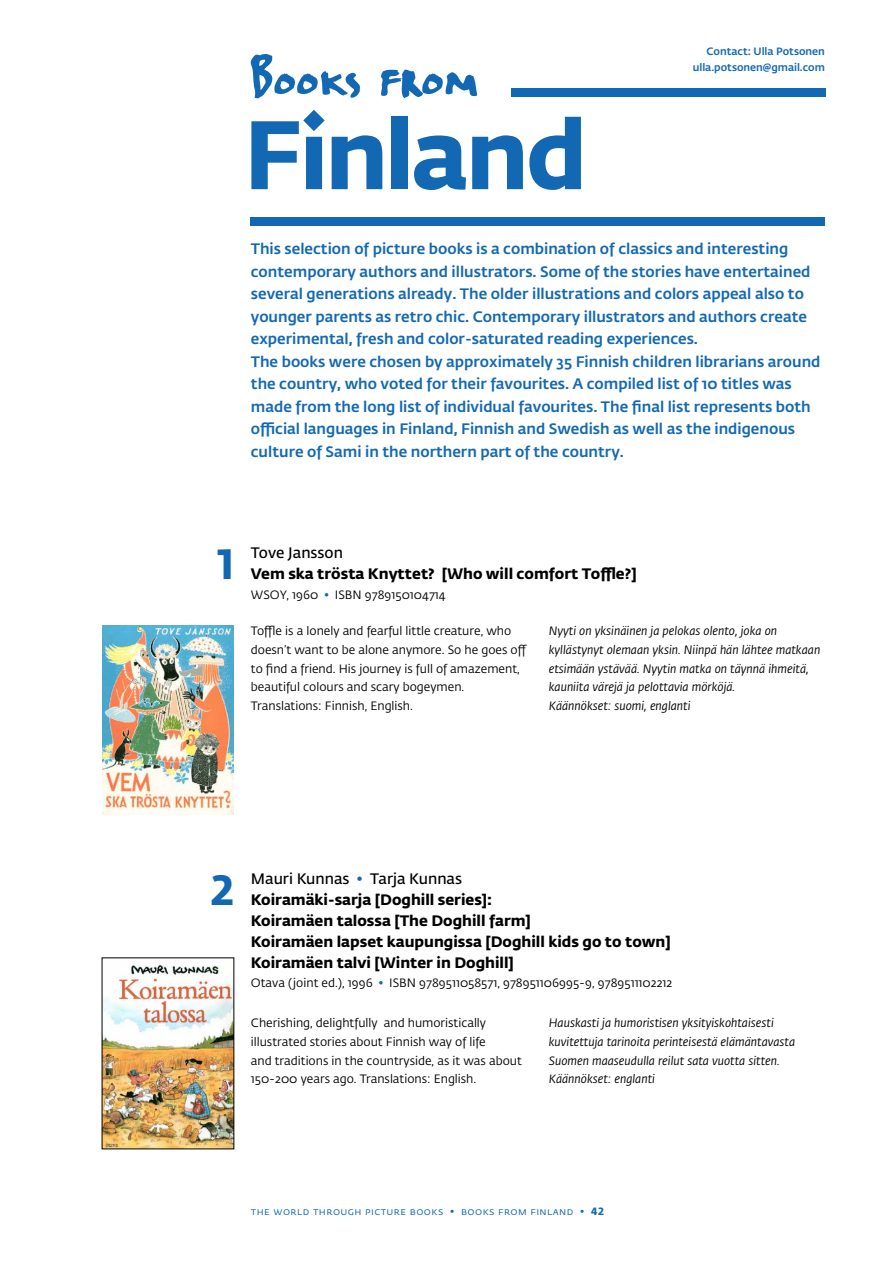
<style>
.page{position:relative;width:893px;height:1263px;background:#fff}
.page>*{position:absolute;margin:0;border:0;box-sizing:border-box;transform-origin:0 0}
.t1{font:700 96px "Fedra Sans Pro";letter-spacing:-.03em;color:#1268b3}
.t2{font:64.5px "FF Erikrighthand Caps";color:#1268b3}
.t3{font:700 42px "Fedra Sans Pro";color:#1268b3}
.t4{font:500 15px/22.5px "Fedra Sans Pro";color:#1268b3}
.t5{font:700 15px/21px "Fedra Sans Pro";color:#000}
.t6{font:600 15px "Fedra Sans Pro";color:#000}
.t7{font:12px/18.8px "Fedra Sans Pro";color:#000}
.t8{font:italic 12px/18.8px "Fedra Sans Pro";color:#000}
.t9{font:10.5px "Fedra Sans Pro";letter-spacing:.04em;color:#1268b3}
.t10{font:500 10.5px/16.5px "Fedra Sans Pro";color:#1268b3;text-align:right}
.s1{font-weight:700;color:#1268b3}
.s2{font-weight:600}
.s3{font-weight:600;color:#1268b3}
.s4{font-weight:700}
</style>
<div class="page">
<div style="left:511px;top:88px;width:314px;height:9px;background:#1268b3"></div>
<div style="left:251px;top:217px;width:574px;height:8px;background:#1268b3"></div>
<img style="left:102px;top:626px;width:132px;height:189px">
<img style="left:104px;top:965px;width:128px;height:182px">
<h2 class="t2" style="left:249px;top:38px;width:230px">Books from</h2>
<h1 class="t1" style="left:243px;top:78px;width:345px">Finland</h1>
<p class="t10" style="left:693px;top:42px;width:134px">Contact: Ulla Potsonen ulla.potsonen@gmail.com</p>
<p class="t4" style="left:251px;top:237px;width:571px">This selection of picture books is a combination of classics and interesting contemporary authors and illustrators. Some of the stories have entertained several generations already. The older illustrations and colors appeal also to younger parents as retro chic. Contemporary illustrators and authors create experimental, fresh and color-saturated reading experiences.<br>The books were chosen by approximately 35 Finnish children librarians around the country, who voted for their favourites. A compiled list of 10 titles was made from the long list of individual favourites. The final list represents both official languages in Finland, Finnish and Swedish as well as the indigenous culture of Sami in the northern part of the country.</p>
<h3 class="t3" style="left:218px;top:531px;width:17px">1</h3>
<p class="t6" style="left:251px;top:542px;width:94px">Tove Jansson</p>
<p class="t5" style="left:251px;top:562px;width:387px">Vem ska trösta Knyttet? [Who will comfort Toffle?]</p>
<p class="t7" style="left:251px;top:585px;width:196px">WSOY, 1960 <span class="s1">•</span> ISBN 9789150104714</p>
<p class="t7" style="left:251px;top:621px;width:278px">Toffle is a lonely and fearful little creature, who doesn’t want to be alone anymore. So he goes off to find a friend. His journey is full of amazement, beautiful colours and scary bogeymen.<br>Translations: Finnish, English.</p>
<p class="t8" style="left:549px;top:621px;width:273px">Nyyti on yksinäinen ja pelokas olento, joka on kyllästynyt olemaan yksin. Niinpä hän lähtee matkaan etsimään ystävää. Nyytin matka on täynnä ihmeitä, kauniita värejä ja pelottavia mörköjä.<br>Käännökset: suomi, englanti</p>
<h3 class="t3" style="left:211px;top:856px;width:24px">2</h3>
<p class="t5" style="left:251px;top:867px;width:421px"><span class="s2">Mauri Kunnas</span> <span class="s3">•</span> <span class="s2">Tarja Kunnas<br></span>Koiramäki-sarja [Doghill series]:<br>Koiramäen talossa [The Doghill farm]<br>Koiramäen lapset kaupungissa [Doghill kids go to town] Koiramäen talvi [Winter in Doghill]</p>
<p class="t7" style="left:251px;top:973px;width:423px">Otava (joint ed.), 1996 <span class="s1">•</span> ISBN 9789511058571, 978951106995-9, 9789511102212</p>
<p class="t7" style="left:251px;top:1013px;width:272px">Cherishing, delightfully and humoristically illustrated stories about Finnish way of life<br>and traditions in the countryside, as it was about 150-200 years ago. Translations: English.</p>
<p class="t8" style="left:549px;top:1013px;width:248px">Hauskasti ja humoristisen yksityiskohtaisesti kuvitettuja tarinoita perinteisestä elämäntavasta Suomen maaseudulla reilut sata vuotta sitten.<br>Käännökset: englanti</p>
<p class="t9" style="left:251px;top:1204px;width:355px">the world through picture books • books from finland • <span class="s4">42</span></p>
</div>
